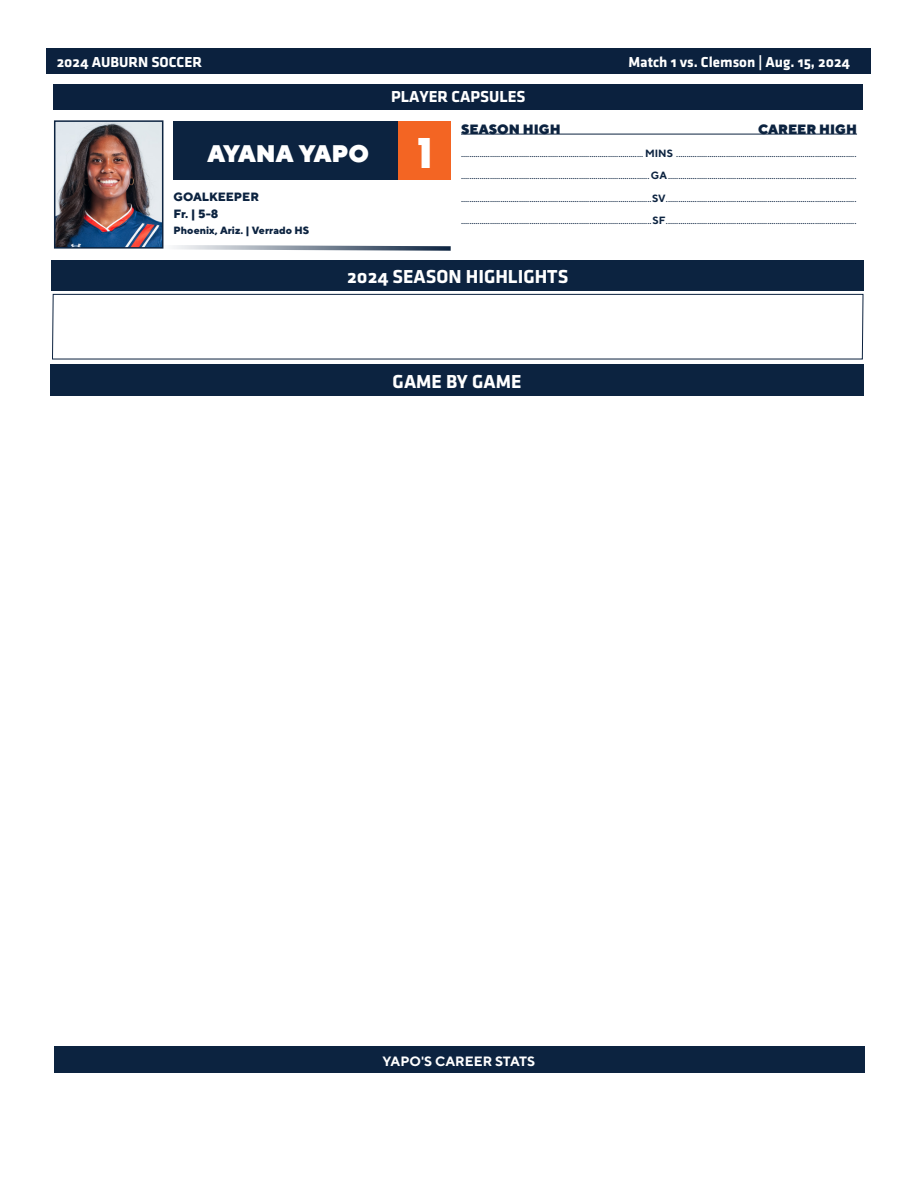
<style>
.page{position:relative;width:918px;height:1188px;background:#fff}
.page>*{position:absolute;margin:0;border:0;box-sizing:border-box;transform-origin:0 0}
.t1{font:800 45px "Futura PT Cond";color:#fff}
.t2{font:900 24px "TT Norms";color:#fff}
.t3{font:19.5px "Klavika Bold Bold OSF";color:#fff}
.t4{font:700 19.5px "Klavika";color:#fff}
.t5{font:16.5px "Klavika Bold Bold OSF";color:#fff}
.t6{font:15px "Klavika Bold Bold OSF";color:#fff}
.t7{font:900 13.5px "TT Norms";color:#0c2340}
.t8{font:700 13.5px "TT Norms";color:#fff}
.t9{font:800 12px "TT Norms";color:#0c2340}
.t10{font:800 10.5px "TT Norms";color:#0c2340}
.t11{font:500 9px "TT Norms";color:#0c2340}
.s1{font-weight:700;font-size:10.5px}
</style>
<div class="page">
<div style="left:47px;top:49px;width:824px;height:25px;background:#0b213e"></div>
<div style="left:53px;top:84px;width:810px;height:25px;background:#0b213e"></div>
<svg style="left:163px;top:243px;width:288px;height:8px"></svg>
<div style="left:174px;top:121px;width:225px;height:59px;background:#0c2340"></div>
<div style="left:399px;top:121px;width:52px;height:59px;background:#f36523"></div>
<hr style="left:461px;top:134px;width:396px;height:1px;background:#0c2340">
<img style="left:57px;top:123px;width:103px;height:123px">
<div style="left:54px;top:120px;width:109px;height:129px;border:2px solid #0c2340"></div>
<div style="left:50px;top:365px;width:814px;height:31px;background:#0c2340"></div>
<div style="left:51px;top:261px;width:813px;height:30px;background:#0c2340"></div>
<svg style="left:52px;top:294px;width:812px;height:66px"></svg>
<div style="left:54px;top:1046px;width:810px;height:26px;background:#0c2340"></div>
<h3 class="t6" style="left:57px;top:53px;width:147px">2024 AUBURN SOCCER</h3>
<h3 class="t6" style="left:628px;top:53px;width:223px">Match 1 vs. Clemson | Aug. 15, 2024</h3>
<p class="t5" style="left:391px;top:88px;width:136px">PLAYER CAPSULES</p>
<p class="t2" style="left:207px;top:138px;width:163px">AYANA YAPO</p>
<p class="t1" style="left:413px;top:126px;width:25px">1</p>
<p class="t9" style="left:174px;top:189px;width:87px">GOALKEEPER</p>
<p class="t9" style="left:174px;top:206px;width:46px">Fr. | 5-8</p>
<p class="t10" style="left:174px;top:224px;width:137px">Phoenix, Ariz. | Verrado HS</p>
<p class="t7" style="left:461px;top:121px;width:101px">SEASON HIGH</p>
<p class="t7" style="left:758px;top:121px;width:100px">CAREER HIGH</p>
<p class="t11" style="left:461px;top:148px;width:397px">........................................................................................ <span class="s1">MINS</span> .......................................................................................</p>
<p class="t11" style="left:461px;top:170px;width:397px">........................................................................................... <span class="s1">GA</span>...........................................................................................</p>
<p class="t11" style="left:461px;top:193px;width:397px">............................................................................................<span class="s1">SV</span>............................................................................................</p>
<p class="t11" style="left:461px;top:215px;width:397px">............................................................................................<span class="s1">SF</span>............................................................................................</p>
<p class="t3" style="left:347px;top:266px;width:223px">2024 SEASON HIGHLIGHTS</p>
<p class="t4" style="left:393px;top:371px;width:130px">GAME BY GAME</p>
<p class="t8" style="left:383px;top:1052px;width:154px">YAPO'S CAREER STATS</p>
</div>
